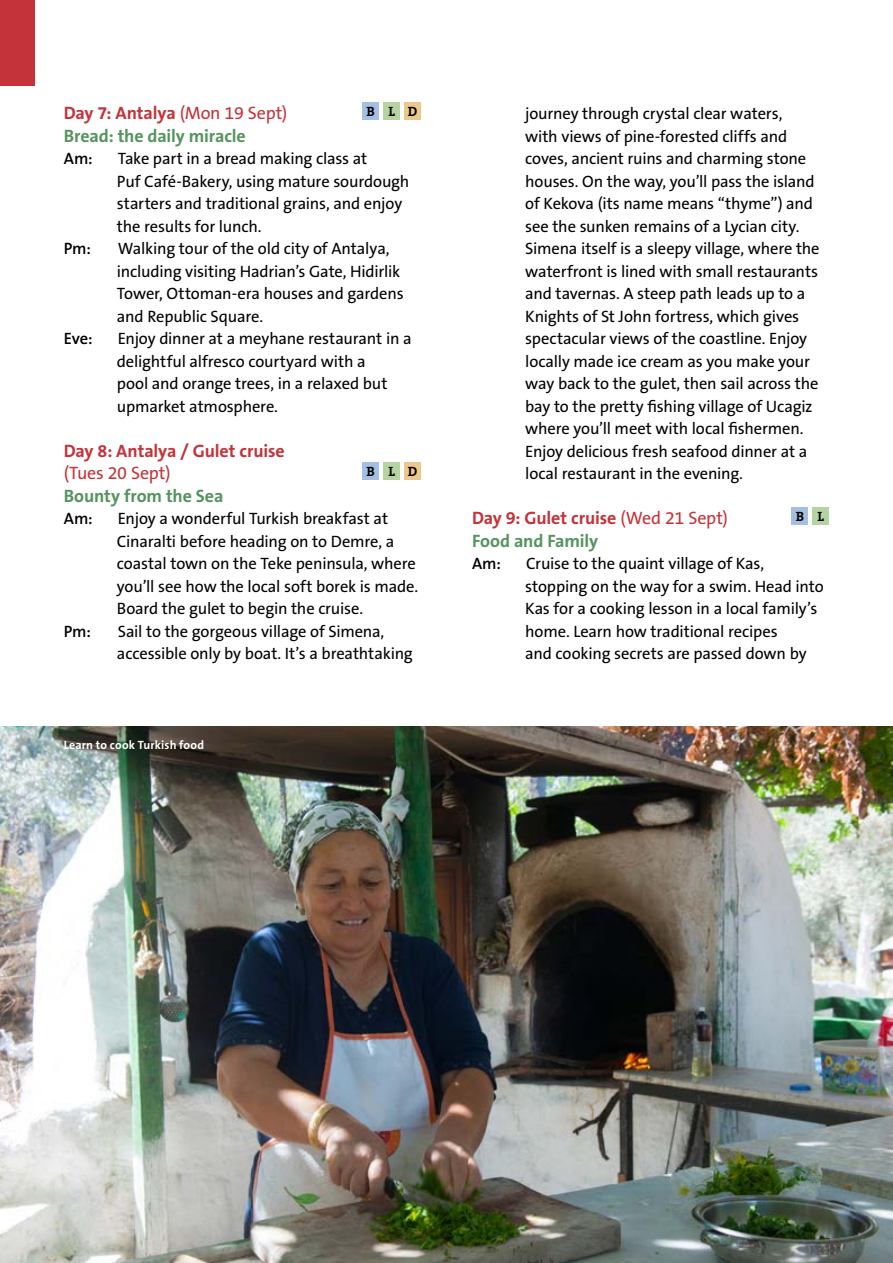
<style>
.page{position:relative;width:893px;height:1263px;background:#fff}
.page>*{position:absolute;margin:0;border:0;box-sizing:border-box;transform-origin:0 0}
.t1{font:700 18px/22.5px "The Sans B7";letter-spacing:-.01em;color:#c33339}
.t2{font:700 18px/22.5px "The Sans B7";letter-spacing:-.005em;color:#55945e}
.t3{font:18px "The Sans B5 Plain";letter-spacing:-.01em;color:#c33339}
.t4{font:16.5px/22.5px "The Sans B5 Plain";letter-spacing:-.01em;color:#000}
.t5{font:600 16.5px "The Sans B6";letter-spacing:-.01em;color:#000}
.t6{font:700 13.5px "The Serif B7";letter-spacing:.975em;color:#000}
.t7{font:700 12px "The Sans B7";letter-spacing:.015em;color:#fff}
.s1{color:#c33339}
.s2{font-family:"The Sans B5 Plain";font-weight:400;color:#c33339}
.s3{font-family:"The Sans B5 Plain";font-weight:400}
.s4{color:#55945e}
</style>
<div class="page">
<img style="left:0;top:727px;width:893px;height:536px">
<div style="left:362px;top:102px;width:17px;height:17px;background:#a3c0e4"></div>
<div style="left:383px;top:102px;width:17px;height:17px;background:#b6d4a2"></div>
<div style="left:404px;top:102px;width:17px;height:17px;background:#edc88c"></div>
<div style="left:362px;top:462px;width:17px;height:17px;background:#a3c0e4"></div>
<div style="left:383px;top:462px;width:17px;height:17px;background:#b6d4a2"></div>
<div style="left:404px;top:462px;width:17px;height:17px;background:#edc88c"></div>
<div style="left:791px;top:507px;width:17px;height:17px;background:#a3c0e4"></div>
<div style="left:812px;top:507px;width:17px;height:17px;background:#b6d4a2"></div>
<div style="left:0;top:0;width:34px;height:85px;background:#c33339"></div>
<p class="t2" style="left:64px;top:103px;width:225px"><span class="s1">Day 7: Antalya</span> <span class="s2">(Mon 19 Sept)<br></span>Bread: the daily miracle</p>
<p class="t5" style="left:64px;top:150px;width:31px">Am:</p>
<p class="t4" style="left:117px;top:148px;width:294px">Take part in a bread making class at<br>Puf Café-Bakery, using mature sourdough starters and traditional grains, and enjoy the results for lunch.</p>
<p class="t5" style="left:64px;top:240px;width:29px">Pm:</p>
<p class="t4" style="left:117px;top:238px;width:288px">Walking tour of the old city of Antalya, including visiting Hadrian’s Gate, Hidirlik Tower, Ottoman-era houses and gardens and Republic Square.</p>
<p class="t5" style="left:64px;top:330px;width:30px">Eve:</p>
<p class="t4" style="left:117px;top:328px;width:296px">Enjoy dinner at a meyhane restaurant in a delightful alfresco courtyard with a<br>pool and orange trees, in a relaxed but upmarket atmosphere.</p>
<p class="t1" style="left:64px;top:440px;width:222px">Day 8: Antalya / Gulet cruise</p>
<p class="t3" style="left:64px;top:464px;width:108px">(Tues 20 Sept)</p>
<p class="t2" style="left:64px;top:485px;width:161px">Bounty from the Sea</p>
<p class="t5" style="left:64px;top:510px;width:31px">Am:</p>
<p class="t4" style="left:117px;top:508px;width:303px">Enjoy a wonderful Turkish breakfast at Cinaralti before heading on to Demre, a coastal town on the Teke peninsula, where you’ll see how the local soft borek is made.<br>Board the gulet to begin the cruise.</p>
<p class="t5" style="left:64px;top:623px;width:29px">Pm:</p>
<p class="t4" style="left:117px;top:621px;width:297px">Sail to the gorgeous village of Simena, accessible only by boat. It’s a breathtaking</p>
<p class="t6" style="left:366px;top:104px;width:52px">BLD</p>
<p class="t6" style="left:366px;top:464px;width:52px">BLD</p>
<p class="t7" style="left:64px;top:739px;width:142px">Learn to cook Turkish food</p>
<p class="t4" style="left:525px;top:103px;width:296px">journey through crystal clear waters,<br>with views of pine-forested cliffs and coves, ancient ruins and charming stone houses. On the way, you’ll pass the island of Kekova (its name means “thyme”) and see the sunken remains of a Lycian city.<br>Simena itself is a sleepy village, where the waterfront is lined with small restaurants and tavernas. A steep path leads up to a Knights of St John fortress, which gives spectacular views of the coastline. Enjoy locally made ice cream as you make your way back to the gulet, then sail across the bay to the pretty fishing village of Ucagiz where you’ll meet with local fishermen.<br>Enjoy delicious fresh seafood dinner at a local restaurant in the evening.</p>
<p class="t1" style="left:472px;top:508px;width:257px">Day 9: Gulet cruise <span class="s3">(Wed 21 Sept)<br></span><span class="s4">Food and Family</span></p>
<p class="t5" style="left:472px;top:555px;width:31px">Am:</p>
<p class="t4" style="left:525px;top:553px;width:300px">Cruise to the quaint village of Kas, stopping on the way for a swim. Head into Kas for a cooking lesson in a local family’s home. Learn how traditional recipes<br>and cooking secrets are passed down by</p>
<p class="t6" style="left:796px;top:509px;width:30px">B L</p>
</div>
